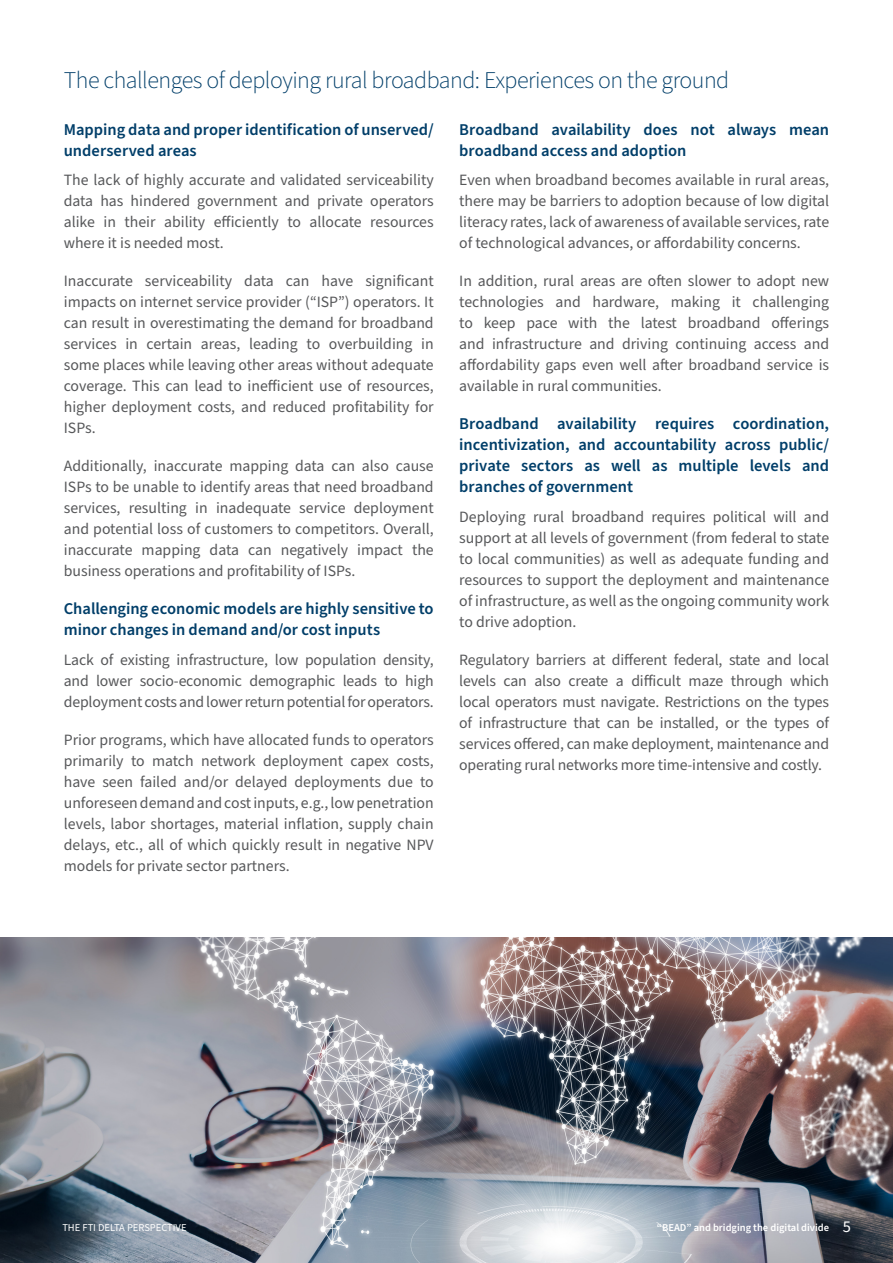
<style>
.page{position:relative;width:893px;height:1263px;background:#fff}
.page>*{position:absolute;margin:0;border:0;box-sizing:border-box;transform-origin:0 0}
.t1{font:300 24px "Source Sans Pro";letter-spacing:-.02em;color:#003e69}
.SUBHEAD{font:600 16.5px/21px "Source Sans Pro";color:#003e69}
.t2{font:16.5px "Source Sans Pro";color:#fff}
.BODY_COPY{font:15.75px/21px "Source Sans Pro";color:#57585a;text-align:justify}
.t3{font:600 10.5px "Source Sans Pro";color:#fff}
.t4{font:10.5px "Source Sans Pro";color:#fff}
</style>
<div class="page">
<img style="left:0;top:937px;width:893px;height:326px">
<h4 class="t1" style="left:64px;top:64px;width:667px">The challenges of deploying rural broadband: Experiences on the ground</h4>
<p class="SUBHEAD" style="left:64px;top:119px;width:371px">Mapping data and proper identification of unserved/ underserved areas</p>
<p class="BODY_COPY" style="left:64px;top:170px;width:371px">The lack of highly accurate and validated serviceability data has hindered government and private operators alike in their ability efficiently to allocate resources where it is needed most.</p>
<p class="BODY_COPY" style="left:64px;top:271px;width:371px">Inaccurate serviceability data can have significant impacts on internet service provider (“ISP”) operators. It can result in overestimating the demand for broadband services in certain areas, leading to overbuilding in some places while leaving other areas without adequate coverage. This can lead to inefficient use of resources, higher deployment costs, and reduced profitability for ISPs.</p>
<p class="BODY_COPY" style="left:64px;top:456px;width:371px">Additionally, inaccurate mapping data can also cause ISPs to be unable to identify areas that need broadband services, resulting in inadequate service deployment and potential loss of customers to competitors. Overall, inaccurate mapping data can negatively impact the business operations and profitability of ISPs.</p>
<p class="SUBHEAD" style="left:64px;top:599px;width:371px">Challenging economic models are highly sensitive to minor changes in demand and/or cost inputs</p>
<p class="BODY_COPY" style="left:64px;top:650px;width:371px">Lack of existing infrastructure, low population density, and lower socio-economic demographic leads to high deployment costs and lower return potential for operators.</p>
<p class="BODY_COPY" style="left:64px;top:730px;width:371px">Prior programs, which have allocated funds to operators primarily to match network deployment capex costs, have seen failed and/or delayed deployments due to unforeseen demand and cost inputs, e.g., low penetration levels, labor shortages, material inflation, supply chain delays, etc., all of which quickly result in negative NPV models for private sector partners.</p>
<p class="SUBHEAD" style="left:459px;top:119px;width:371px">Broadband availability does not always mean broadband access and adoption</p>
<p class="BODY_COPY" style="left:459px;top:170px;width:371px">Even when broadband becomes available in rural areas, there may be barriers to adoption because of low digital literacy rates, lack of awareness of available services, rate of technological advances, or affordability concerns.</p>
<p class="BODY_COPY" style="left:459px;top:271px;width:371px">In addition, rural areas are often slower to adopt new technologies and hardware, making it challenging to keep pace with the latest broadband offerings and infrastructure and driving continuing access and affordability gaps even well after broadband service is available in rural communities.</p>
<p class="SUBHEAD" style="left:459px;top:414px;width:371px;text-align:justify">Broadband availability requires coordination, incentivization, and accountability across public/ private sectors as well as multiple levels and branches of government</p>
<p class="BODY_COPY" style="left:459px;top:507px;width:371px">Deploying rural broadband requires political will and support at all levels of government (from federal to state to local communities) as well as adequate funding and resources to support the deployment and maintenance of infrastructure, as well as the ongoing community work to drive adoption.</p>
<p class="BODY_COPY" style="left:459px;top:650px;width:371px">Regulatory barriers at different federal, state and local levels can also create a difficult maze through which local operators must navigate. Restrictions on the types of infrastructure that can be installed, or the types of services offered, can make deployment, maintenance and operating rural networks more time-intensive and costly.</p>
<p class="t4" style="left:62px;top:1220px;width:126px">THE FTI DELTA PERSPECTIVE</p>
<p class="t3" style="left:657px;top:1220px;width:174px">“BEAD” and bridging the digital divide</p>
<p class="t2" style="left:843px;top:1215px;width:10px">5</p>
</div>
